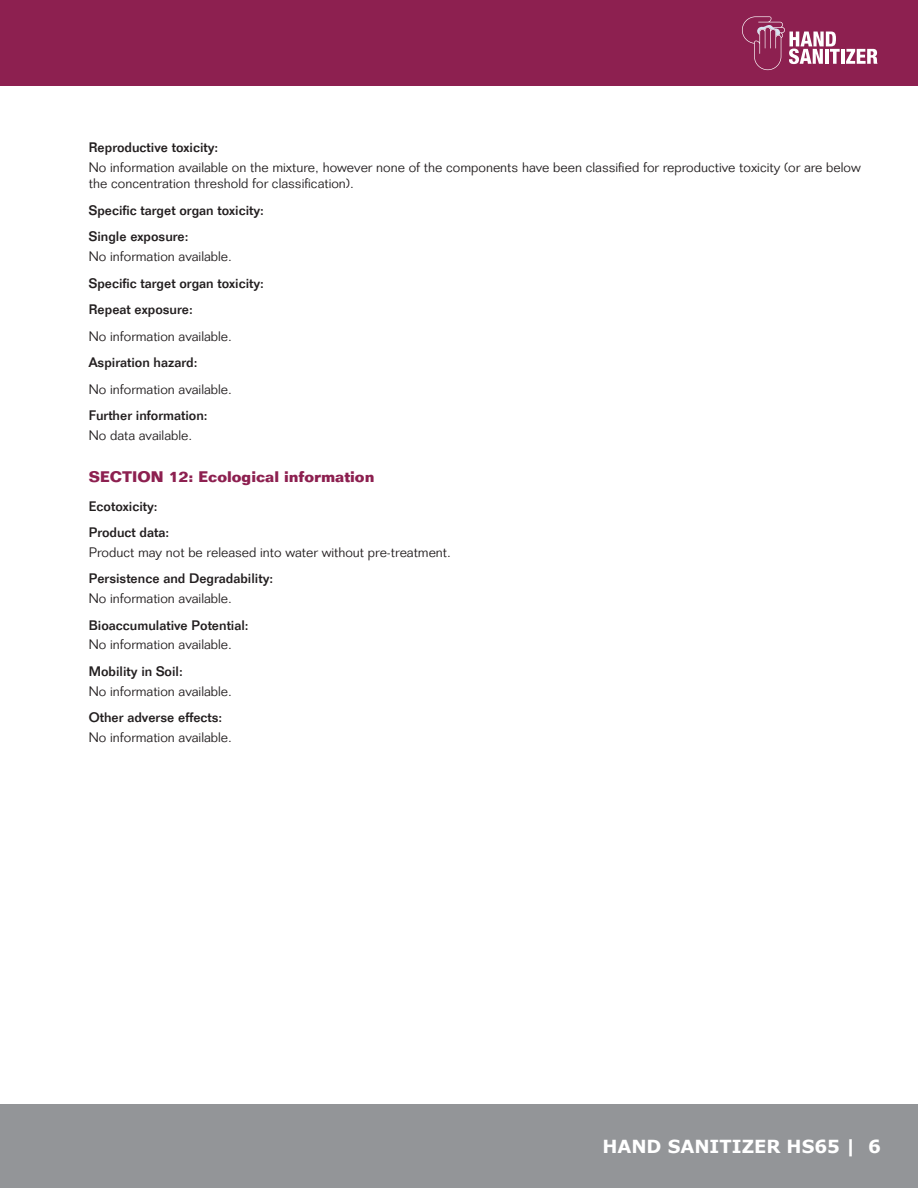
<style>
.page{position:relative;width:918px;height:1188px;background:#fff}
.page>*{position:absolute;margin:0;border:0;box-sizing:border-box;transform-origin:0 0}
.t1{font:700 18px "Verdana";color:#fff}
.t2{font:700 15px "Folio Std";color:#8d2050}
.t3{font:300 13.5px/16.5px "Folio Std";color:#231f20}
.t4{font:500 13.5px/26.5px "Folio Std";color:#231f20}
</style>
<div class="page">
<div style="left:0;top:1105px;width:918px;height:83px;background:#939598"></div>
<div style="left:0;top:0;width:918px;height:86px;background:#8d2050"></div>
<hr style="left:841px;top:49px;width:3px;height:15px;background:#fff">
<svg style="left:846px;top:49px;width:32px;height:15px"></svg>
<svg style="left:742px;top:16px;width:98px;height:54px"></svg>
<p class="t4" style="left:89px;top:134px;width:131px">Reproductive toxicity:</p>
<p class="t3" style="left:89px;top:159px;width:773px">No information available on the mixture, however none of the components have been classified for reproductive toxicity (or are below the concentration threshold for classification).</p>
<p class="t4" style="left:89px;top:197px;width:177px">Specific target organ toxicity:<br>Single exposure:</p>
<p class="t3" style="left:89px;top:248px;width:145px">No information available.</p>
<p class="t4" style="left:89px;top:270px;width:177px">Specific target organ toxicity:<br>Repeat exposure:</p>
<p class="t3" style="left:89px;top:328px;width:145px">No information available.</p>
<p class="t4" style="left:89px;top:349px;width:110px">Aspiration hazard:</p>
<p class="t3" style="left:89px;top:381px;width:145px">No information available.</p>
<p class="t4" style="left:89px;top:402px;width:120px">Further information:</p>
<p class="t3" style="left:89px;top:427px;width:105px">No data available.</p>
<p class="t2" style="left:89px;top:468px;width:287px">SECTION 12: Ecological information</p>
<p class="t4" style="left:89px;top:493px;width:82px">Ecotoxicity:<br>Product data:</p>
<p class="t3" style="left:89px;top:544px;width:364px">Product may not be released into water without pre-treatment.</p>
<p class="t4" style="left:89px;top:565px;width:186px">Persistence and Degradability:</p>
<p class="t3" style="left:89px;top:590px;width:145px">No information available.</p>
<p class="t4" style="left:89px;top:612px;width:161px">Bioaccumulative Potential:</p>
<p class="t3" style="left:89px;top:636px;width:145px">No information available.</p>
<p class="t4" style="left:89px;top:658px;width:96px">Mobility in Soil:</p>
<p class="t3" style="left:89px;top:683px;width:145px">No information available.</p>
<p class="t4" style="left:89px;top:704px;width:135px">Other adverse effects:</p>
<p class="t3" style="left:89px;top:729px;width:145px">No information available.</p>
<h1 class="t1" style="left:603px;top:1134px;width:280px">HAND SANITIZER HS65 | 6</h1>
</div>
